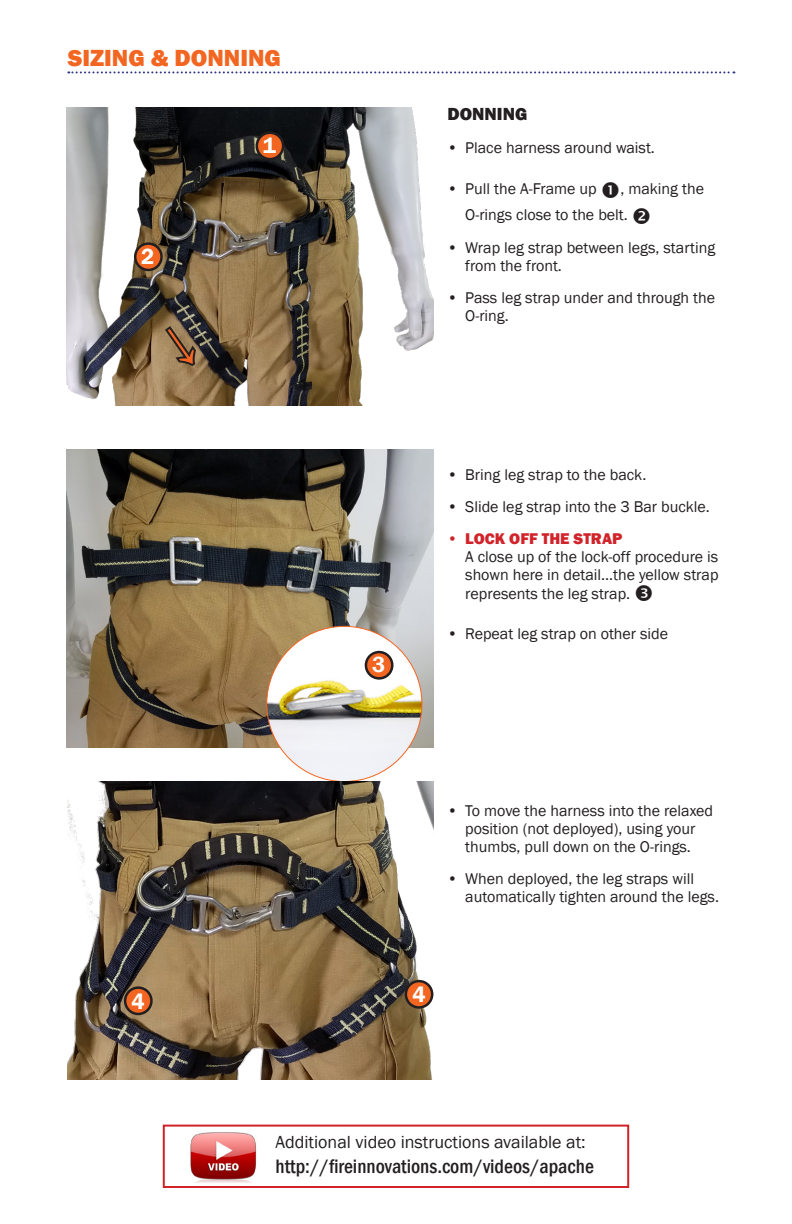
<style>
.page{position:relative;width:792px;height:1224px;background:#fff}
.page>*{position:absolute;margin:0;border:0;box-sizing:border-box;transform-origin:0 0}
.t1{font:800 24px "Franklin Gothic";color:#f36621}
.t2{font:600 22.4px "Franklin Gothic";color:#fff}
.t3{font:500 condensed 20px "Franklin Gothic";color:#231f20}
.t4{font:18px "Franklin Gothic";color:#231f20}
.t5{font:800 18px "Franklin Gothic";color:#231f20}
.t6{font:16px/18px "Franklin Gothic";color:#231f20}
.s1{font-weight:800;color:#d1232a}
</style>
<div class="page">
<img style="left:66px;top:108px;width:367px;height:298px">
<img style="left:66px;top:449px;width:367px;height:298px">
<div style="left:257px;top:133px;width:26px;height:26px;background:#f36621;border-radius:50%"></div>
<div style="left:256px;top:132px;width:28px;height:28px;border:2px solid #231f20;border-radius:50%"></div>
<svg style="left:135px;top:244px;width:27px;height:26px"></svg>
<div style="left:134px;top:242px;width:29px;height:29px;border:2px solid #231f20;border-radius:50%"></div>
<img style="left:267px;top:626px;width:155px;height:154px">
<svg style="left:366px;top:652px;width:26px;height:26px"></svg>
<div style="left:365px;top:651px;width:29px;height:29px;border:2px solid #231f20;border-radius:50%"></div>
<img style="left:190px;top:1132px;width:67px;height:51px">
<div style="left:163px;top:1125px;width:466px;height:63px;border:2px solid #d1232a"></div>
<img style="left:68px;top:782px;width:365px;height:298px">
<div style="left:406px;top:981px;width:26px;height:26px;background:#f36621;border-radius:50%"></div>
<div style="left:405px;top:980px;width:28px;height:29px;border:2px solid #231f20;border-radius:50%"></div>
<div style="left:125px;top:988px;width:26px;height:26px;background:#f36621;border-radius:50%"></div>
<div style="left:124px;top:986px;width:29px;height:29px;border:2px solid #231f20;border-radius:50%"></div>
<svg style="left:68px;top:71px;width:666px;height:2px"></svg>
<svg style="left:162px;top:323px;width:38px;height:46px;background:#77644b"></svg>
<p class="t1" style="left:68px;top:42px;width:215px">SIZING &amp; DONNING</p>
<p class="t2" style="left:141px;top:243px;width:15px">2</p>
<p class="t2" style="left:263px;top:132px;width:15px">1</p>
<p class="t5" style="left:448px;top:103px;width:81px">DONNING</p>
<p class="t6" style="left:447px;top:139px;width:209px">• Place harness around waist.</p>
<p class="t6" style="left:447px;top:180px;width:151px">• Pull the A-Frame up</p>
<p class="t6" style="left:465px;top:176px;width:240px;line-height:26.4px;text-indent:155px">, making the<br>O-rings close to the belt.</p>
<p class="t6" style="left:465px;top:239px;width:251px;text-indent:-18px">• Wrap leg strap between legs, starting from the front.</p>
<p class="t6" style="left:465px;top:289px;width:251px;text-indent:-18px">• Pass leg strap under and through the<br>O-ring.</p>
<p class="t2" style="left:372px;top:651px;width:15px">3</p>
<p class="t6" style="left:447px;top:466px;width:201px">• Bring leg strap to the back.</p>
<p class="t6" style="left:447px;top:498px;width:264px">• Slide leg strap into the 3 Bar buckle.</p>
<p class="t6" style="left:465px;top:530px;width:255px;text-indent:-18px"><span class="s1">• LOCK OFF THE STRAP<br></span>A close up of the lock-off procedure is shown here in detail...the yellow strap represents the leg strap.</p>
<p class="t6" style="left:447px;top:625px;width:223px">• Repeat leg strap on other side</p>
<p class="t6" style="left:447px;top:802px;width:267px;text-align:center">• To move the harness into the relaxed position (not deployed), using your thumbs, pull down on the O-rings.</p>
<p class="t6" style="left:465px;top:870px;width:255px;text-indent:-18px">• When deployed, the leg straps will automatically tighten around the legs.</p>
<p class="t2" style="left:132px;top:987px;width:15px">4</p>
<p class="t2" style="left:412px;top:981px;width:15px">4</p>
<p class="t4" style="left:276px;top:1130px;width:312px">Additional video instructions available at:</p>
<p class="t3" style="left:276px;top:1154px;width:320px">http://fireinnovations.com/videos/apache</p>
</div>
